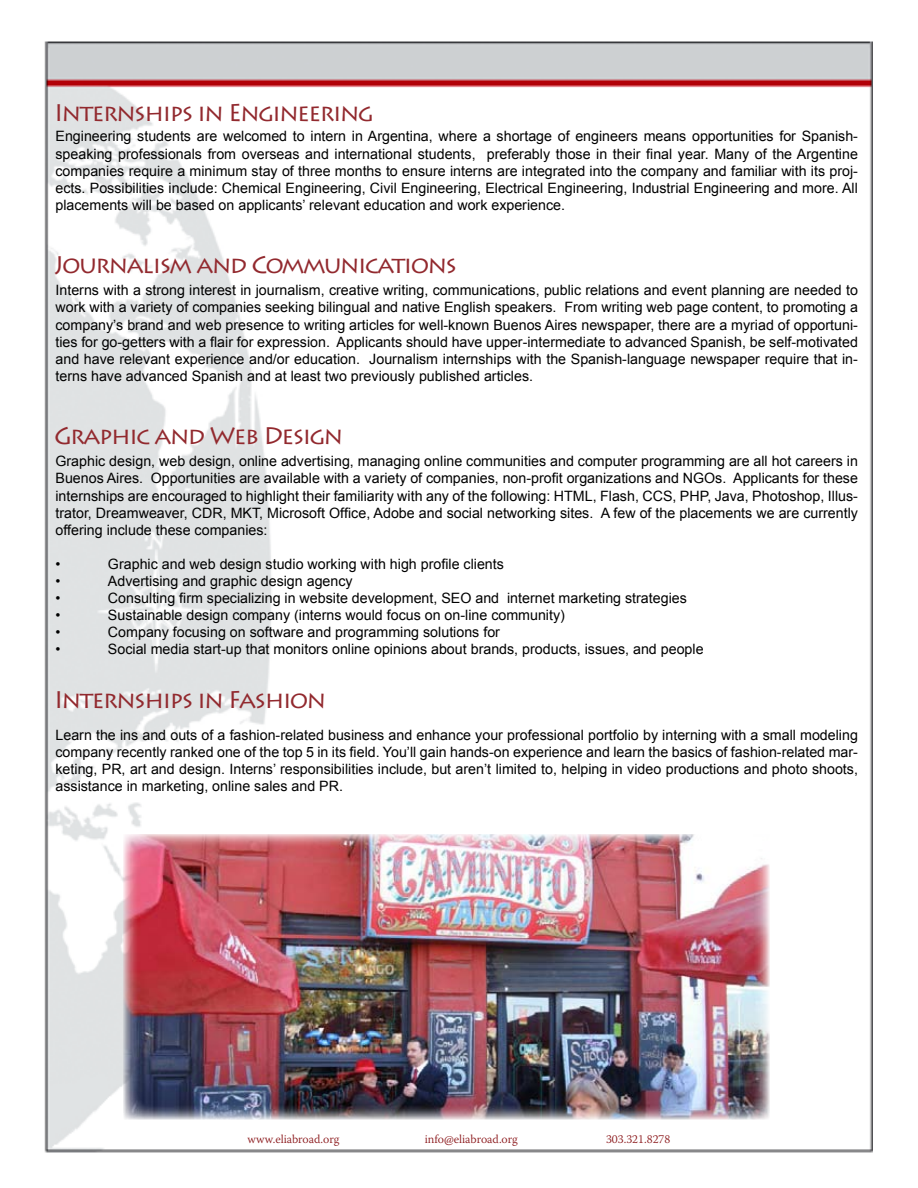
<style>
.page{position:relative;width:918px;height:1188px;background:#fff}
.page>*{position:absolute;margin:0;border:0;box-sizing:border-box;transform-origin:0 0}
.t1{font:24px "Lithos Pro";letter-spacing:-.06em;color:#92292e}
.t2{font:14.25px/17.1px "Arial";color:#000;text-align:justify}
.t3{font:300 12px "Warnock Pro";color:#8b181b}
</style>
<div class="page">
<img style="left:44px;top:41px;width:829px;height:1112px">
<img style="left:123px;top:834px;width:647px;height:285px">
<h1 class="t1" style="left:54px;top:99px;width:321px">Internships in Engineering</h1>
<p class="t2" style="left:56px;top:128px;width:804px">Engineering students are welcomed to intern in Argentina, where a shortage of engineers means opportunities for Spanish&shy;speaking professionals from overseas and international students, preferably those in their final year. Many of the Argentine companies require a minimum stay of three months to ensure interns are integrated into the company and familiar with its proj&shy;ects. Possibilities include: Chemical Engineering, Civil Engineering, Electrical Engineering, Industrial Engineering and more. All placements will be based on applicants’ relevant education and work experience.</p>
<h1 class="t1" style="left:54px;top:251px;width:405px">Journalism and Communications</h1>
<p class="t2" style="left:56px;top:282px;width:804px">Interns with a strong interest in journalism, creative writing, communications, public relations and event planning are needed to work with a variety of companies seeking bilingual and native English speakers. From writing web page content, to promoting a company’s brand and web presence to writing articles for well-known Buenos Aires newspaper, there are a myriad of opportuni&shy;ties for go-getters with a flair for expression. Applicants should have upper-intermediate to advanced Spanish, be self-motivated and have relevant experience and/or education. Journalism internships with the Spanish-language newspaper require that in&shy;terns have advanced Spanish and at least two previously published articles.</p>
<h1 class="t1" style="left:54px;top:422px;width:291px">Graphic and Web Design</h1>
<p class="t2" style="left:56px;top:453px;width:804px">Graphic design, web design, online advertising, managing online communities and computer programming are all hot careers in Buenos Aires. Opportunities are available with a variety of companies, non-profit organizations and NGOs. Applicants for these internships are encouraged to highlight their familiarity with any of the following: HTML, Flash, CCS, PHP, Java, Photoshop, Illus&shy;trator, Dreamweaver, CDR, MKT, Microsoft Office, Adobe and social networking sites. A few of the placements we are currently offering include these companies:</p>
<p class="t2" style="left:56px;top:556px;width:6px">•</p>
<p class="t2" style="left:108px;top:556px;width:397px">Graphic and web design studio working with high profile clients</p>
<p class="t2" style="left:56px;top:573px;width:6px">•</p>
<p class="t2" style="left:108px;top:573px;width:246px">Advertising and graphic design agency</p>
<p class="t2" style="left:56px;top:590px;width:6px">•</p>
<p class="t2" style="left:108px;top:590px;width:580px">Consulting firm specializing in website development, SEO and internet marketing strategies</p>
<p class="t2" style="left:56px;top:607px;width:6px">•</p>
<p class="t2" style="left:108px;top:607px;width:458px">Sustainable design company (interns would focus on on-line community)</p>
<p class="t2" style="left:56px;top:624px;width:6px">•</p>
<p class="t2" style="left:108px;top:624px;width:394px">Company focusing on software and programming solutions for</p>
<p class="t2" style="left:56px;top:641px;width:6px">•</p>
<p class="t2" style="left:108px;top:641px;width:597px">Social media start-up that monitors online opinions about brands, products, issues, and people</p>
<h1 class="t1" style="left:54px;top:686px;width:273px">Internships in Fashion</h1>
<p class="t2" style="left:56px;top:727px;width:804px">Learn the ins and outs of a fashion-related business and enhance your professional portfolio by interning with a small modeling company recently ranked one of the top 5 in its field. You’ll gain hands-on experience and learn the basics of fashion-related mar&shy;keting, PR, art and design. Interns’ responsibilities include, but aren’t limited to, helping in video productions and photo shoots, assistance in marketing, online sales and PR.</p>
<p class="t3" style="left:248px;top:1132px;width:93px">www.eliabroad.org</p>
<p class="t3" style="left:425px;top:1132px;width:95px">info@eliabroad.org</p>
<p class="t3" style="left:606px;top:1132px;width:66px">303.321.8278</p>
</div>
